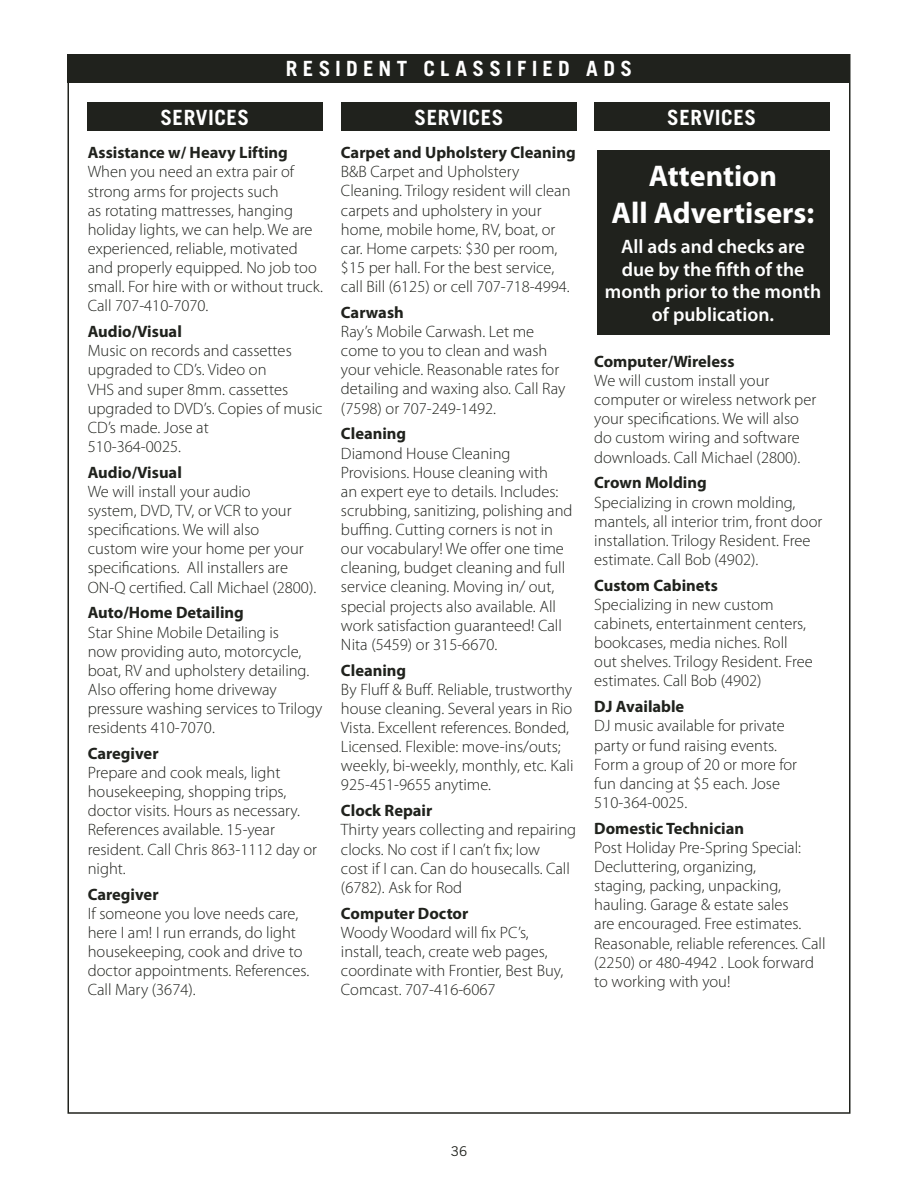
<style>
.page{position:relative;width:918px;height:1188px;background:#fff}
.page>*{position:absolute;margin:0;border:0;box-sizing:border-box;transform-origin:0 0}
.t1{font:700 30px/36.3px "Myriad Pro";color:#fff;text-align:center}
.t2{font:700 21px "Trade Gothic";letter-spacing:.24em;color:#fff}
.t3{font:600 19.5px/22.5px "Myriad Pro";color:#fff;text-align:center}
.t4{font:300 16.5px/19px "Myriad Pro";color:#20221d}
.t5{font:700 16.5px "Myriad Pro";color:#20221d}
.t6{font:13.5px "Trade Gothic";color:#20221d}
</style>
<div class="page">
<div style="left:87px;top:102px;width:236px;height:29px;background:#20221d"></div>
<div style="left:341px;top:102px;width:236px;height:29px;background:#20221d"></div>
<div style="left:594px;top:102px;width:236px;height:29px;background:#20221d"></div>
<div style="left:68px;top:54px;width:782px;height:28px;background:#20221d"></div>
<div style="left:597px;top:150px;width:232px;height:184px;background:#20221d"></div>
<p class="t2" style="left:286px;top:56px;width:348px">RESIDENT CLASSIF IED AD S</p>
<p class="t2" style="left:160px;top:104px;width:78px">SERVICES</p>
<p class="t2" style="left:414px;top:104px;width:78px">SERVICES</p>
<p class="t2" style="left:667px;top:104px;width:78px">SERVICES</p>
<p class="t5" style="left:88px;top:143px;width:202px">Assistance w/ Heavy Lifting</p>
<p class="t4" style="left:88px;top:163px;width:237px">When you need an extra pair of strong arms for projects such<br>as rotating mattresses, hanging holiday lights, we can help. We are experienced, reliable, motivated and properly equipped. No job too small. For hire with or without truck.<br>Call 707‑410‑7070.</p>
<p class="t5" style="left:88px;top:322px;width:96px">Audio/Visual</p>
<p class="t4" style="left:88px;top:342px;width:236px">Music on records and cassettes upgraded to CD’s. Video on<br>VHS and super 8mm. cassettes upgraded to DVD’s. Copies of music<br>CD’s made. Jose at<br>510‑364‑0025.</p>
<p class="t5" style="left:88px;top:463px;width:96px">Audio/Visual</p>
<p class="t4" style="left:88px;top:482px;width:230px">We will install your audio<br>system, DVD, TV, or VCR to your specifications. We will also<br>custom wire your home per your specifications. All installers are<br>ON‑Q certified. Call Michael (2800).</p>
<p class="t5" style="left:88px;top:604px;width:158px">Auto/Home Detailing</p>
<p class="t4" style="left:88px;top:623px;width:236px">Star Shine Mobile Detailing is<br>now providing auto, motorcycle, boat, RV and upholstery detailing.<br>Also offering home driveway pressure washing services to Trilogy residents 410‑7070.</p>
<p class="t5" style="left:88px;top:744px;width:72px">Caregiver</p>
<p class="t4" style="left:88px;top:763px;width:231px">Prepare and cook meals, light housekeeping, shopping trips, doctor visits. Hours as necessary.<br>References available. 15‑year resident. Call Chris 863‑1112 day or night.</p>
<p class="t5" style="left:88px;top:885px;width:72px">Caregiver</p>
<p class="t4" style="left:88px;top:904px;width:223px">If someone you love needs care, here I am! I run errands, do light housekeeping, cook and drive to doctor appointments. References.<br>Call Mary (3674).</p>
<p class="t5" style="left:341px;top:143px;width:236px">Carpet and Upholstery Cleaning</p>
<p class="t4" style="left:341px;top:163px;width:231px">B&amp;B Carpet and Upholstery Cleaning. Trilogy resident will clean carpets and upholstery in your home, mobile home, RV, boat, or car. Home carpets: $30 per room, $15 per hall. For the best service, call Bill (6125) or cell 707‑718‑4994.</p>
<p class="t5" style="left:341px;top:303px;width:64px">Carwash</p>
<p class="t4" style="left:341px;top:322px;width:226px">Ray’s Mobile Carwash. Let me come to you to clean and wash your vehicle. Reasonable rates for detailing and waxing also. Call Ray (7598) or 707‑249‑1492.</p>
<p class="t5" style="left:341px;top:425px;width:67px">Cleaning</p>
<p class="t4" style="left:341px;top:444px;width:233px">Diamond House Cleaning Provisions. House cleaning with<br>an expert eye to details. Includes: scrubbing, sanitizing, polishing and buffing. Cutting corners is not in our vocabulary! We offer one time cleaning, budget cleaning and full service cleaning. Moving in/ out, special projects also available. All work satisfaction guaranteed! Call Nita (5459) or 315‑6670.</p>
<p class="t5" style="left:341px;top:661px;width:67px">Cleaning</p>
<p class="t4" style="left:341px;top:680px;width:234px">By Fluff &amp; Buff. Reliable, trustworthy house cleaning. Several years in Rio Vista. Excellent references. Bonded, Licensed. Flexible: move‑ins/outs; weekly, bi‑weekly, monthly, etc. Kali 925‑451‑9655 anytime.</p>
<p class="t5" style="left:341px;top:802px;width:93px">Clock Repair</p>
<p class="t4" style="left:341px;top:821px;width:237px">Thirty years collecting and repairing clocks. No cost if I can’t fix; low<br>cost if I can. Can do housecalls. Call (6782). Ask for Rod</p>
<p class="t5" style="left:341px;top:904px;width:129px">Computer Doctor</p>
<p class="t4" style="left:341px;top:923px;width:224px">Woody Woodard will fix PC’s, install, teach, create web pages, coordinate with Frontier, Best Buy,<br>Comcast. 707‑416‑6067</p>
<h1 class="t1" style="left:612px;top:158px;width:204px">Attention<br>All Advertisers:</h1>
<p class="t3" style="left:605px;top:236px;width:218px">All ads and checks are due by the fifth of the month prior to the month of publication.</p>
<p class="t5" style="left:594px;top:352px;width:142px">Computer/Wireless</p>
<p class="t4" style="left:594px;top:371px;width:224px">We will custom install your computer or wireless network per your specifications. We will also do custom wiring and software downloads. Call Michael (2800).</p>
<p class="t5" style="left:594px;top:474px;width:114px">Crown Molding</p>
<p class="t4" style="left:594px;top:493px;width:230px">Specializing in crown molding, mantels, all interior trim, front door installation. Trilogy Resident. Free estimate. Call Bob (4902).</p>
<p class="t5" style="left:594px;top:576px;width:125px">Custom Cabinets</p>
<p class="t4" style="left:594px;top:595px;width:220px">Specializing in new custom cabinets, entertainment centers, bookcases, media niches. Roll out shelves. Trilogy Resident. Free estimates. Call Bob (4902)</p>
<p class="t5" style="left:594px;top:698px;width:92px">DJ Available</p>
<p class="t4" style="left:594px;top:717px;width:204px">DJ music available for private party or fund raising events.<br>Form a group of 20 or more for fun dancing at $5 each. Jose<br>510‑364‑0025.</p>
<p class="t5" style="left:594px;top:819px;width:151px">Domestic Technician</p>
<p class="t4" style="left:594px;top:838px;width:233px">Post Holiday Pre‑Spring Special:<br>Decluttering, organizing,<br>staging, packing, unpacking, hauling. Garage &amp; estate sales<br>are encouraged. Free estimates.<br>Reasonable, reliable references. Call (2250) or 480‑4942 . Look forward to working with you!</p>
<p class="t6" style="left:451px;top:1144px;width:18px">36</p>
</div>
